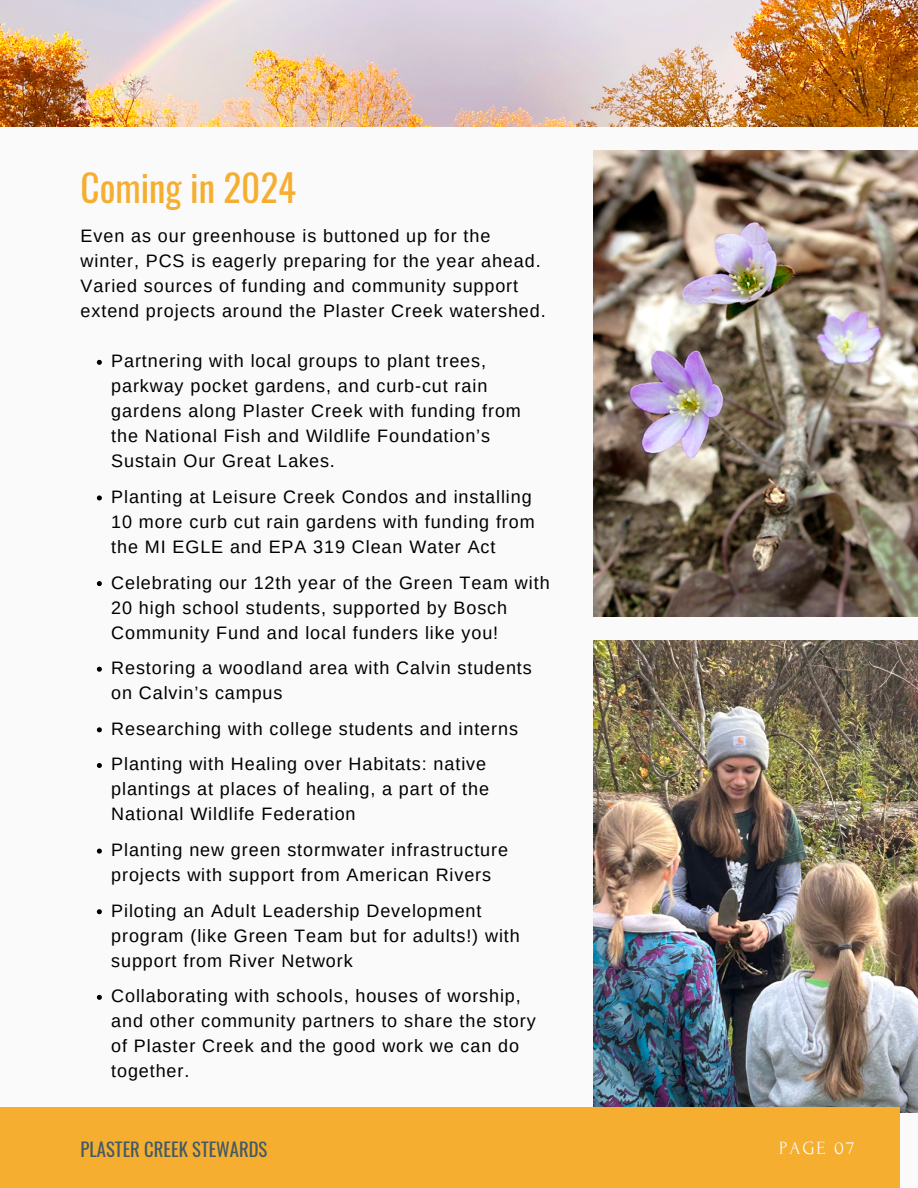
<style>
.page{position:relative;width:918px;height:1188px;background:#fafafa}
.page>*{position:absolute;margin:0;border:0;box-sizing:border-box;transform-origin:0 0}
.t1{font:37.2px "Oswald";color:#f5ae2f}
.t2{font:18.6px "Oswald";color:#435967}
.t3{font:18.6px "Forum";letter-spacing:.1em;color:#fafafa}
.t4{font:18px/25px "Arimo";letter-spacing:.05em;color:#000}
</style>
<div class="page">
<img style="left:594px;top:641px;width:324px;height:471px">
<img style="left:594px;top:151px;width:324px;height:466px">
<div style="left:0;top:1107px;width:900px;height:81px;background:#f5ae2f"></div>
<img style="left:0;top:0;width:918px;height:126px">
<svg style="left:97px;top:360px;width:5px;height:5px"></svg>
<svg style="left:97px;top:495px;width:5px;height:5px"></svg>
<svg style="left:97px;top:581px;width:5px;height:5px"></svg>
<svg style="left:97px;top:667px;width:5px;height:5px"></svg>
<svg style="left:97px;top:727px;width:5px;height:5px"></svg>
<svg style="left:97px;top:763px;width:5px;height:5px"></svg>
<svg style="left:97px;top:849px;width:5px;height:5px"></svg>
<svg style="left:97px;top:909px;width:5px;height:5px"></svg>
<svg style="left:97px;top:995px;width:5px;height:5px"></svg>
<p class="t1" style="left:81px;top:159px;width:217px">Coming in 2024</p>
<p class="t4" style="left:81px;top:224px;width:467px">Even as our greenhouse is buttoned up for the winter, PCS is eagerly preparing for the year ahead.<br>Varied sources of funding and community support extend projects around the Plaster Creek watershed.</p>
<p class="t4" style="left:111px;top:349px;width:411px">Partnering with local groups to plant trees, parkway pocket gardens, and curb-cut rain gardens along Plaster Creek with funding from the National Fish and Wildlife Foundation’s Sustain Our Great Lakes.</p>
<p class="t4" style="left:111px;top:484px;width:425px">Planting at Leisure Creek Condos and installing<br>10 more curb cut rain gardens with funding from the MI EGLE and EPA 319 Clean Water Act</p>
<p class="t4" style="left:111px;top:570px;width:440px">Celebrating our 12th year of the Green Team with<br>20 high school students, supported by Bosch<br>Community Fund and local funders like you!</p>
<p class="t4" style="left:111px;top:655px;width:422px">Restoring a woodland area with Calvin students on Calvin’s campus</p>
<p class="t4" style="left:111px;top:716px;width:408px">Researching with college students and interns</p>
<p class="t4" style="left:111px;top:752px;width:379px">Planting with Healing over Habitats: native plantings at places of healing, a part of the<br>National Wildlife Federation</p>
<p class="t4" style="left:111px;top:837px;width:398px">Planting new green stormwater infrastructure projects with support from American Rivers</p>
<p class="t4" style="left:111px;top:898px;width:410px">Piloting an Adult Leadership Development program (like Green Team but for adults!) with support from River Network</p>
<p class="t4" style="left:111px;top:984px;width:426px">Collaborating with schools, houses of worship, and other community partners to share the story of Plaster Creek and the good work we can do together.</p>
<p class="t2" style="left:81px;top:1135px;width:188px">PLASTER CREEK STEWARDS</p>
<p class="t3" style="left:779px;top:1138px;width:76px">PAGE 07</p>
</div>
